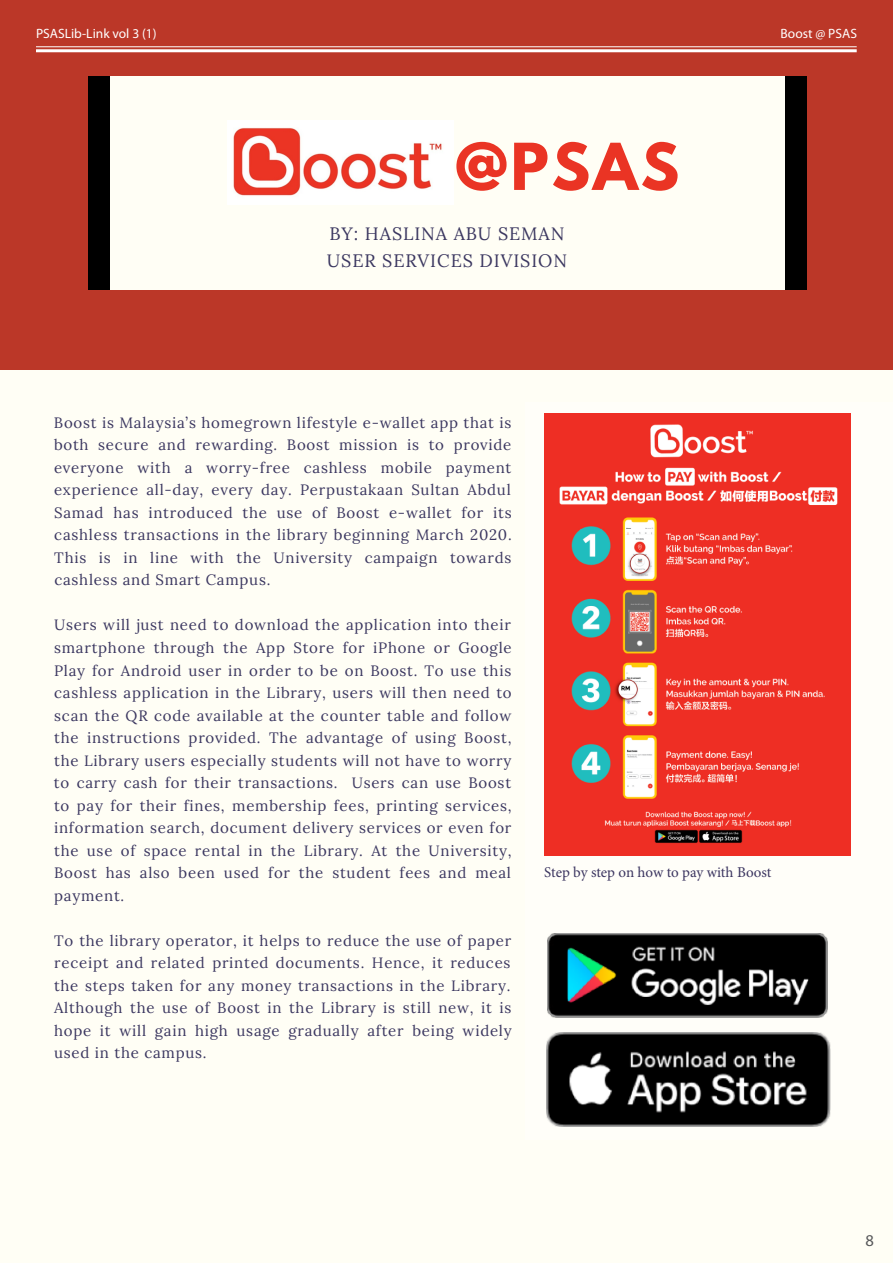
<style>
.page{position:relative;width:893px;height:1263px;background:#bb3728}
.page>*{position:absolute;margin:0;border:0;box-sizing:border-box;transform-origin:0 0}
.t1{font:700 57.3px "League Spartan";color:#ea3424}
.t2{font:18px/27px "Lora";letter-spacing:.05em;color:#3b3760}
.t3{font:16.5px "Myriad Pro";color:#57585a}
.t4{font:15px/22.5px "Lora";letter-spacing:.05em;color:#3b3760;text-align:justify}
.t5{font:15px "Minion Pro";letter-spacing:-.005em;color:#3c3660}
.t6{font:13.5px "Myriad Pro";color:#fff}
</style>
<div class="page">
<div style="left:0;top:370px;width:893px;height:893px;background:#fffef5"></div>
<div style="left:96px;top:76px;width:702px;height:214px;background:#fffef5"></div>
<div style="left:88px;top:76px;width:21px;height:214px;background:#000"></div>
<div style="left:785px;top:76px;width:21px;height:214px;background:#000"></div>
<img style="left:233px;top:128px;width:209px;height:68px">
<div style="left:526px;top:403px;width:367px;height:737px;background:#fffef9"></div>
<hr style="left:36px;top:46px;width:821px;height:1px;background:#fff">
<hr style="left:36px;top:49px;width:821px;height:3px;background:#fff">
<img style="left:547px;top:1032px;width:284px;height:95px">
<img style="left:547px;top:933px;width:280px;height:84px">
<div style="left:544px;top:414px;width:306px;height:442px;background:#ee2e24"></div>
<img style="left:559px;top:424px;width:279px;height:419px">
<p class="t6" style="left:36px;top:25px;width:122px">PSASLib-Link vol 3 (1)</p>
<p class="t6" style="left:780px;top:25px;width:78px">Boost @ PSAS</p>
<p class="t1" style="left:455px;top:122px;width:226px">@PSAS</p>
<p class="t2" style="left:327px;top:219px;width:242px">BY: HASLINA ABU SEMAN<br>USER SERVICES DIVISION</p>
<p class="t4" style="left:54px;top:410px;width:459px">Boost is Malaysia’s homegrown lifestyle e-wallet app that is both secure and rewarding. Boost mission is to provide everyone with a worry-free cashless mobile payment experience all-day, every day. Perpustakaan Sultan Abdul Samad has introduced the use of Boost e-wallet for its cashless transactions in the library beginning March 2020.<br>This is in line with the University campaign towards cashless and Smart Campus.</p>
<p class="t4" style="left:54px;top:613px;width:459px">Users will just need to download the application into their smartphone through the App Store for iPhone or Google Play for Android user in order to be on Boost. To use this cashless application in the Library, users will then need to scan the QR code available at the counter table and follow the instructions provided. The advantage of using Boost, the Library users especially students will not have to worry to carry cash for their transactions. Users can use Boost to pay for their fines, membership fees, printing services, information search, document delivery services or even for the use of space rental in the Library. At the University, Boost has also been used for the student fees and meal payment.</p>
<p class="t4" style="left:54px;top:928px;width:459px">To the library operator, it helps to reduce the use of paper receipt and related printed documents. Hence, it reduces the steps taken for any money transactions in the Library.<br>Although the use of Boost in the Library is still new, it is hope it will gain high usage gradually after being widely used in the campus.</p>
<p class="t5" style="left:544px;top:862px;width:229px">Step by step on how to pay with Boost</p>
<p class="t3" style="left:865px;top:1230px;width:10px">8</p>
</div>
